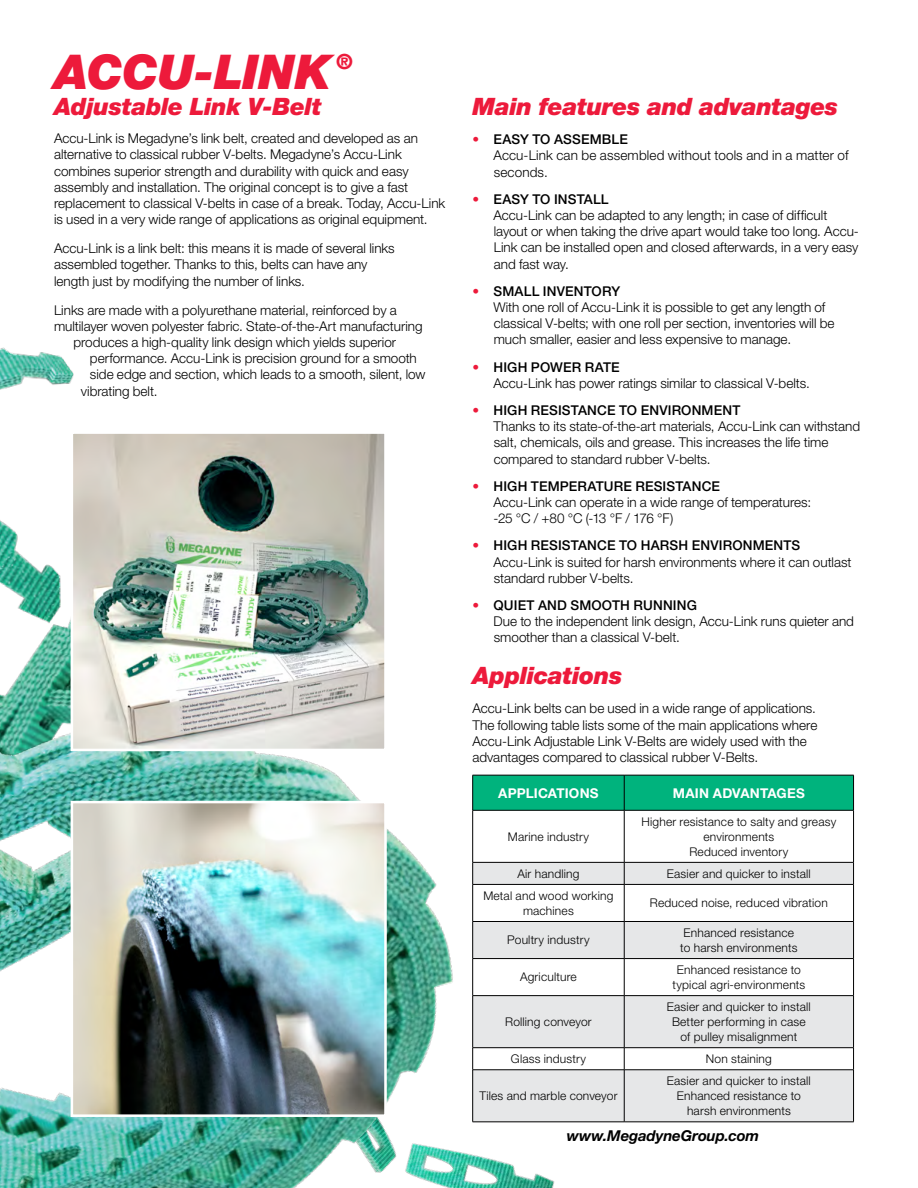
<style>
.page{position:relative;width:918px;height:1188px;background:#fff}
.page>*{position:absolute;margin:0;border:0;box-sizing:border-box;transform-origin:0 0}
.t1{font:italic 900 48px "Helvetica Neue LT Std";letter-spacing:-.02em;color:#ed1a3b}
.t2{font:italic 900 24px "Helvetica Neue LT Std";letter-spacing:-.02em;color:#ed1a3b}
.t3{font:italic 900 21px "Helvetica Neue LT Std";color:#ed1a3b}
.t4{font:italic 700 15px "Helvetica Neue LT Std";letter-spacing:-.005em;color:#000}
.t5{font:300 13.5px/16.2px "Helvetica Neue LT Std";color:#000}
.t6{font:700 13.5px "Helvetica Neue LT Std";letter-spacing:.015em;color:#fff}
.t7{font:300 12px/15px "Helvetica Neue LT Std";letter-spacing:.015em;color:#000;text-align:center}
.s1{color:#ed1a3b}
.s2{font-weight:500}
</style>
<div class="page">
<img style="left:0;top:347px;width:74px;height:312px">
<img style="left:466px;top:1153px;width:89px;height:35px">
<div style="left:473px;top:776px;width:380px;height:34px;background:#00b37d"></div>
<svg style="left:473px;top:863px;width:380px;height:259px;fill:#e6e7e8"></svg>
<hr style="left:472px;top:775px;width:152px;height:1px;background:#000">
<hr style="left:472px;top:775px;width:1px;height:35px;background:#000">
<hr style="left:624px;top:775px;width:230px;height:1px;background:#000">
<hr style="left:624px;top:775px;width:1px;height:35px;background:#000">
<hr style="left:853px;top:775px;width:1px;height:35px;background:#000">
<hr style="left:472px;top:810px;width:152px;height:1px;background:#000">
<hr style="left:472px;top:810px;width:1px;height:52px;background:#000">
<hr style="left:624px;top:810px;width:230px;height:1px;background:#000">
<hr style="left:624px;top:810px;width:1px;height:52px;background:#000">
<hr style="left:853px;top:810px;width:1px;height:52px;background:#000">
<hr style="left:472px;top:862px;width:152px;height:1px;background:#000">
<svg style="left:472px;top:863px;width:1px;height:21px"></svg>
<hr style="left:624px;top:862px;width:230px;height:1px;background:#000">
<svg style="left:624px;top:863px;width:1px;height:21px"></svg>
<svg style="left:853px;top:863px;width:1px;height:21px"></svg>
<hr style="left:472px;top:884px;width:152px;height:1px;background:#000">
<hr style="left:472px;top:885px;width:1px;height:36px;background:#000">
<hr style="left:624px;top:884px;width:230px;height:1px;background:#000">
<hr style="left:624px;top:885px;width:1px;height:36px;background:#000">
<hr style="left:853px;top:885px;width:1px;height:36px;background:#000">
<hr style="left:472px;top:921px;width:152px;height:1px;background:#000">
<hr style="left:472px;top:922px;width:1px;height:36px;background:#000">
<hr style="left:624px;top:921px;width:230px;height:1px;background:#000">
<hr style="left:624px;top:922px;width:1px;height:36px;background:#000">
<hr style="left:853px;top:922px;width:1px;height:36px;background:#000">
<hr style="left:472px;top:958px;width:152px;height:1px;background:#000">
<hr style="left:472px;top:959px;width:1px;height:36px;background:#000">
<hr style="left:624px;top:958px;width:230px;height:1px;background:#000">
<hr style="left:624px;top:959px;width:1px;height:36px;background:#000">
<hr style="left:853px;top:959px;width:1px;height:36px;background:#000">
<hr style="left:472px;top:995px;width:152px;height:1px;background:#000">
<hr style="left:472px;top:996px;width:1px;height:52px;background:#000">
<hr style="left:624px;top:995px;width:230px;height:1px;background:#000">
<hr style="left:624px;top:996px;width:1px;height:52px;background:#000">
<hr style="left:853px;top:996px;width:1px;height:52px;background:#000">
<hr style="left:472px;top:1047px;width:152px;height:1px;background:#000">
<svg style="left:472px;top:1048px;width:1px;height:22px"></svg>
<hr style="left:624px;top:1047px;width:230px;height:1px;background:#000">
<svg style="left:624px;top:1048px;width:1px;height:22px"></svg>
<svg style="left:853px;top:1048px;width:1px;height:22px"></svg>
<hr style="left:472px;top:1070px;width:152px;height:1px;background:#000">
<hr style="left:472px;top:1070px;width:1px;height:52px;background:#000">
<hr style="left:624px;top:1070px;width:230px;height:1px;background:#000">
<hr style="left:624px;top:1070px;width:1px;height:52px;background:#000">
<hr style="left:853px;top:1070px;width:1px;height:52px;background:#000">
<hr style="left:472px;top:1122px;width:152px;height:1px;background:#000">
<hr style="left:624px;top:1122px;width:230px;height:1px;background:#000">
<img style="left:0;top:659px;width:466px;height:529px">
<img style="left:69px;top:430px;width:319px;height:323px">
<img style="left:69px;top:800px;width:319px;height:318px">
<h1 class="t1" style="left:54px;top:42px;width:279px">ACCU-LINK</h1>
<h3 class="t3" style="left:336px;top:49px;width:18px">®</h3>
<h2 class="t2" style="left:54px;top:91px;width:269px">Adjustable Link V-Belt</h2>
<p class="t5" style="left:54px;top:130px;width:393px">Accu-Link is Megadyne’s link belt, created and developed as an alternative to classical rubber V-belts. Megadyne’s Accu-Link combines superior strength and durability with quick and easy assembly and installation. The original concept is to give a fast replacement to classical V-belts in case of a break. Today, Accu-Link is used in a very wide range of applications as original equipment.</p>
<p class="t5" style="left:54px;top:240px;width:342px">Accu-Link is a link belt: this means it is made of several links assembled together. Thanks to this, belts can have any length just by modifying the number of links.</p>
<p class="t5" style="left:54px;top:301px;width:344px">Links are made with a polyurethane material, reinforced by a</p>
<p class="t5" style="left:54px;top:318px;width:370px">multilayer woven polyester fabric. State-of-the-Art manufacturing</p>
<p class="t5" style="left:73px;top:334px;width:324px">produces a high-quality link design which yields superior</p>
<p class="t5" style="left:90px;top:350px;width:328px">performance. Accu-Link is precision ground for a smooth</p>
<p class="t5" style="left:90px;top:366px;width:337px">side edge and section, which leads to a smooth, silent, low</p>
<p class="t5" style="left:81px;top:382px;width:78px">vibrating belt.</p>
<h2 class="t2" style="left:472px;top:92px;width:367px">Main features and advantages</h2>
<p class="t5" style="left:494px;top:131px;width:357px;text-indent:-21px"><span class="s1">•</span> <span class="s2">EASY TO ASSEMBLE<br></span>Accu-Link can be assembled without tools and in a matter of seconds.</p>
<p class="t5" style="left:494px;top:191px;width:367px;text-indent:-21px"><span class="s1">•</span> <span class="s2">EASY TO INSTALL<br></span>Accu-Link can be adapted to any length; in case of difficult layout or when taking the drive apart would take too long. Accu-Link can be installed open and closed afterwards, in a very easy and fast way.</p>
<p class="t5" style="left:494px;top:283px;width:343px;text-indent:-21px"><span class="s1">•</span> <span class="s2">SMALL INVENTORY<br></span>With one roll of Accu-Link it is possible to get any length of classical V-belts; with one roll per section, inventories will be much smaller, easier and less expensive to manage.</p>
<p class="t5" style="left:494px;top:358px;width:318px;text-indent:-21px"><span class="s1">•</span> <span class="s2">HIGH POWER RATE<br></span>Accu-Link has power ratings similar to classical V-belts.</p>
<p class="t5" style="left:494px;top:402px;width:368px;text-indent:-21px"><span class="s1">•</span> <span class="s2">HIGH RESISTANCE TO ENVIRONMENT<br></span>Thanks to its state-of-the-art materials, Accu-Link can withstand salt, chemicals, oils and grease. This increases the life time compared to standard rubber V-belts.</p>
<p class="t5" style="left:494px;top:478px;width:319px;text-indent:-21px"><span class="s1">•</span> <span class="s2">HIGH TEMPERATURE RESISTANCE<br></span>Accu-Link can operate in a wide range of temperatures: -25 °C / +80 °C (-13 °F / 176 °F)</p>
<p class="t5" style="left:494px;top:537px;width:360px;text-indent:-21px"><span class="s1">•</span> <span class="s2">HIGH RESISTANCE TO HARSH ENVIRONMENTS<br></span>Accu-Link is suited for harsh environments where it can outlast standard rubber V-belts.</p>
<p class="t5" style="left:494px;top:597px;width:362px;text-indent:-21px"><span class="s1">•</span> <span class="s2">QUIET AND SMOOTH RUNNING<br></span>Due to the independent link design, Accu-Link runs quieter and smoother than a classical V-belt.</p>
<h2 class="t2" style="left:472px;top:661px;width:151px">Applications</h2>
<p class="t5" style="left:472px;top:700px;width:346px">Accu-Link belts can be used in a wide range of applications.<br>The following table lists some of the main applications where Accu-Link Adjustable Link V-Belts are widely used with the advantages compared to classical rubber V-Belts.</p>
<p class="t6" style="left:498px;top:784px;width:102px">APPLICATIONS</p>
<p class="t6" style="left:673px;top:784px;width:133px">MAIN ADVANTAGES</p>
<p class="t7" style="left:508px;top:829px;width:83px">Marine industry</p>
<p class="t7" style="left:642px;top:814px;width:196px">Higher resistance to salty and greasy environments<br>Reduced inventory</p>
<p class="t7" style="left:517px;top:866px;width:64px">Air handling</p>
<p class="t7" style="left:667px;top:866px;width:145px">Easier and quicker to install</p>
<p class="t7" style="left:483px;top:888px;width:132px">Metal and wood working machines</p>
<p class="t7" style="left:650px;top:895px;width:179px">Reduced noise, reduced vibration</p>
<p class="t7" style="left:507px;top:932px;width:84px">Poultry industry</p>
<p class="t7" style="left:680px;top:925px;width:119px;text-align:left">Enhanced resistance to harsh environments</p>
<p class="t7" style="left:520px;top:969px;width:58px">Agriculture</p>
<p class="t7" style="left:673px;top:962px;width:134px">Enhanced resistance to typical agri-environments</p>
<p class="t7" style="left:505px;top:1014px;width:88px">Rolling conveyor</p>
<p class="t7" style="left:667px;top:999px;width:145px">Easier and quicker to install<br>Better performing in case of pulley misalignment</p>
<p class="t7" style="left:511px;top:1051px;width:77px">Glass industry</p>
<p class="t7" style="left:706px;top:1051px;width:67px">Non staining</p>
<p class="t7" style="left:479px;top:1088px;width:140px">Tiles and marble conveyor</p>
<p class="t7" style="left:667px;top:1073px;width:145px">Easier and quicker to install<br>Enhanced resistance to harsh environments</p>
<p class="t4" style="left:567px;top:1127px;width:194px">www.MegadyneGroup.com</p>
</div>
